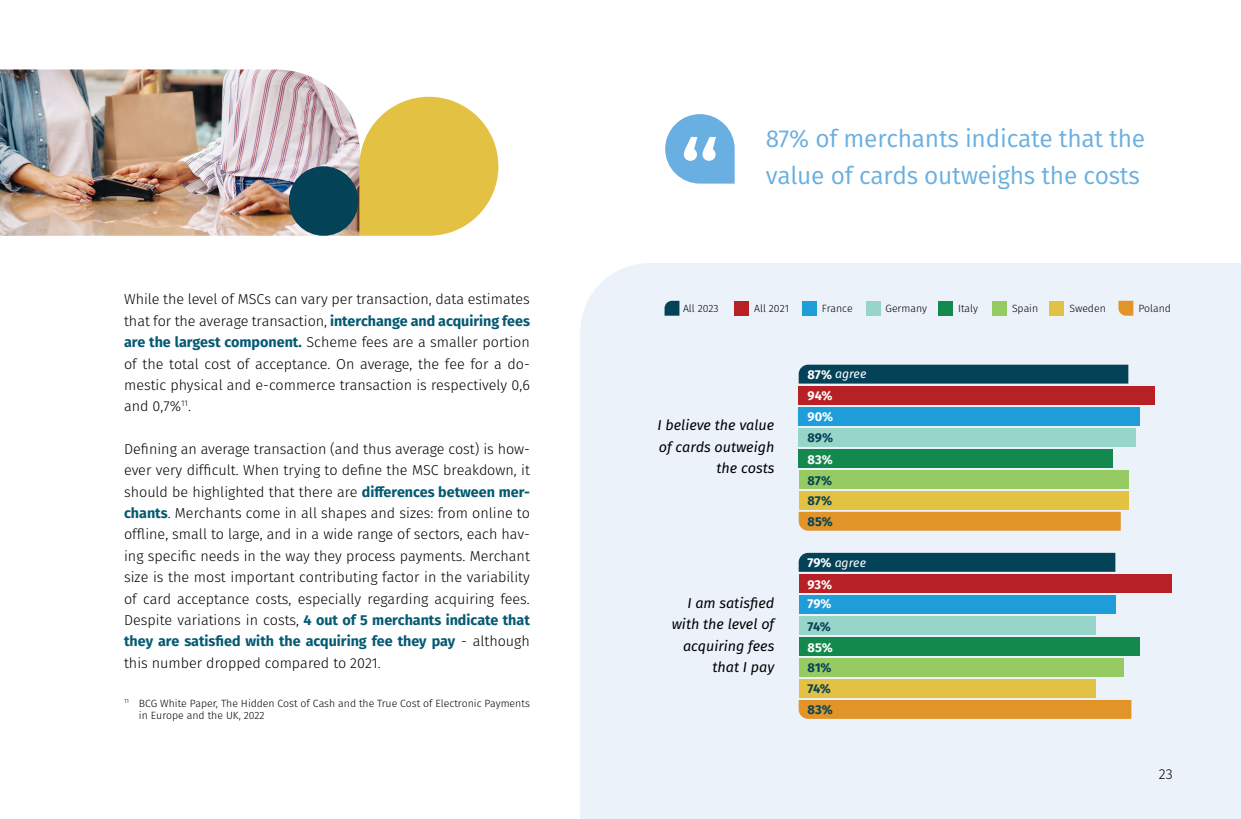
<style>
.page{position:relative;width:1241px;height:819px;background:#fff}
.page>*{position:absolute;margin:0;border:0;box-sizing:border-box;transform-origin:0 0}
.t1{font:24.5px/36.8px "Fira Sans";letter-spacing:-.01em;color:#69afe1}
.t2{font:300 14.35px/21.3px "Fira Sans";color:#000;text-align:justify}
.t3{font:italic 14.35px/21.3px "Fira Sans";color:#000;text-align:right}
.t4{font:700 12.78px/21.2px "Fira Sans";letter-spacing:-.015em;color:#044258}
.t5{font:700 12.78px "Fira Sans";letter-spacing:-.005em;color:#fff}
.t6{font:italic 12.25px "Fira Sans";color:#fff}
.t7{font:300 10.5px/12.2px "Fira Sans";color:#000}
.s1{font-weight:700;color:#045973}
.s2{font-weight:700;font-style:normal;font-size:12.78px}
</style>
<div class="page">
<div style="left:580px;top:263px;width:660px;height:556px;background:#ecf2fa"></div>
<svg style="left:665px;top:114px;width:69px;height:70px"></svg>
<div style="left:798px;top:595px;width:316px;height:18px;background:#1e9dd8"></div>
<div style="left:798px;top:615px;width:297px;height:19px;background:#97d5c9"></div>
<div style="left:798px;top:636px;width:341px;height:19px;background:#14894d"></div>
<div style="left:798px;top:657px;width:325px;height:19px;background:#96cb64"></div>
<div style="left:798px;top:678px;width:297px;height:19px;background:#e3c142"></div>
<div style="left:798px;top:700px;width:333px;height:18px;background:#e19427"></div>
<div style="left:798px;top:574px;width:373px;height:19px;background:#b72126"></div>
<div style="left:798px;top:553px;width:317px;height:18px;background:#044258"></div>
<div style="left:801px;top:301px;width:15px;height:14px;background:#1e9dd8"></div>
<div style="left:734px;top:301px;width:15px;height:14px;background:#b72126"></div>
<div style="left:865px;top:301px;width:15px;height:14px;background:#97d5c9"></div>
<div style="left:937px;top:301px;width:15px;height:14px;background:#14894d"></div>
<div style="left:992px;top:301px;width:15px;height:14px;background:#96cb64"></div>
<div style="left:1048px;top:301px;width:15px;height:14px;background:#e3c142"></div>
<svg style="left:664px;top:301px;width:15px;height:14px"></svg>
<img style="left:0;top:69px;width:359px;height:167px">
<svg style="left:359px;top:97px;width:139px;height:139px"></svg>
<div style="left:289px;top:166px;width:69px;height:70px;background:#044258;border-radius:50%"></div>
<svg style="left:1118px;top:301px;width:15px;height:14px"></svg>
<div style="left:798px;top:511px;width:322px;height:19px;background:#e19427"></div>
<div style="left:798px;top:490px;width:330px;height:19px;background:#e3c142"></div>
<div style="left:798px;top:469px;width:330px;height:19px;background:#96cb64"></div>
<div style="left:798px;top:448px;width:314px;height:19px;background:#14894d"></div>
<div style="left:798px;top:427px;width:337px;height:19px;background:#97d5c9"></div>
<div style="left:798px;top:406px;width:341px;height:19px;background:#1e9dd8"></div>
<div style="left:798px;top:385px;width:356px;height:19px;background:#b72126"></div>
<div style="left:798px;top:364px;width:330px;height:19px;background:#044258"></div>
<p class="t2" style="left:124px;top:289px;width:407px">While the level of MSCs can vary per transaction, data estimates that for the average transaction, <span class="s1">interchange and acquiring fees are the largest component.</span> Scheme fees are a smaller portion of the total cost of acceptance. On average, the fee for a do&shy;mestic physical and e-commerce transaction is respectively 0,6 and 0,7%<sup>11</sup>.</p>
<p class="t2" style="left:124px;top:438px;width:407px">Defining an average transaction (and thus average cost) is how&shy;ever very difficult. When trying to define the MSC breakdown, it should be highlighted that there are <span class="s1">differences between mer&shy;chants</span>. Merchants come in all shapes and sizes: from online to offline, small to large, and in a wide range of sectors, each hav&shy;ing specific needs in the way they process payments. Merchant size is the most important contributing factor in the variability of card acceptance costs, especially regarding acquiring fees.<br>Despite variations in costs, <span class="s1">4 out of 5 merchants indicate that they are satisfied with the acquiring fee they pay</span> - although this number dropped compared to 2021.</p>
<p class="t7" style="left:139px;top:696px;width:392px;text-indent:-15px"><sup>11</sup> BCG White Paper, The Hidden Cost of Cash and the True Cost of Electronic Payments in Europe and the UK, 2022</p>
<h1 class="t1" style="left:765px;top:120px;width:381px">87% of merchants indicate that the value of cards outweighs the costs</h1>
<p class="t7" style="left:754px;top:302px;width:36px">All 2021</p>
<p class="t7" style="left:821px;top:302px;width:32px">France</p>
<p class="t7" style="left:885px;top:302px;width:43px">Germany</p>
<p class="t7" style="left:957px;top:302px;width:22px">Italy</p>
<p class="t7" style="left:1011px;top:302px;width:28px">Spain</p>
<p class="t7" style="left:1069px;top:302px;width:38px">Sweden</p>
<p class="t7" style="left:683px;top:302px;width:37px">All 2023</p>
<p class="t7" style="left:1138px;top:302px;width:34px">Poland</p>
<p class="t3" style="left:657px;top:414px;width:118px">I believe the value of cards outweigh the costs</p>
<p class="t3" style="left:671px;top:592px;width:104px">I am satisfied with the level of acquiring fees that I pay</p>
<p class="t6" style="left:807px;top:365px;width:60px"><span class="s2">87%</span> agree</p>
<p class="t5" style="left:807px;top:384px;width:26px">94%</p>
<p class="t4" style="left:807px;top:426px;width:27px">89%</p>
<p class="t4" style="left:807px;top:469px;width:26px">87%</p>
<p class="t5" style="left:807px;top:406px;width:27px">90%</p>
<p class="t5" style="left:807px;top:448px;width:27px">83%</p>
<p class="t4" style="left:807px;top:488px;width:27px">87%<br>85%</p>
<p class="t6" style="left:807px;top:553px;width:60px"><span class="s2">79%</span> agree</p>
<p class="t5" style="left:807px;top:574px;width:26px">93%</p>
<p class="t5" style="left:807px;top:593px;width:25px">79%</p>
<p class="t4" style="left:807px;top:614px;width:25px">74%</p>
<p class="t5" style="left:807px;top:636px;width:27px">85%</p>
<p class="t4" style="left:807px;top:655px;width:25px">81%</p>
<p class="t4" style="left:807px;top:677px;width:25px">74%</p>
<p class="t4" style="left:807px;top:697px;width:27px">83%</p>
<p class="t2" style="left:1158px;top:763px;width:15px">23</p>
</div>
